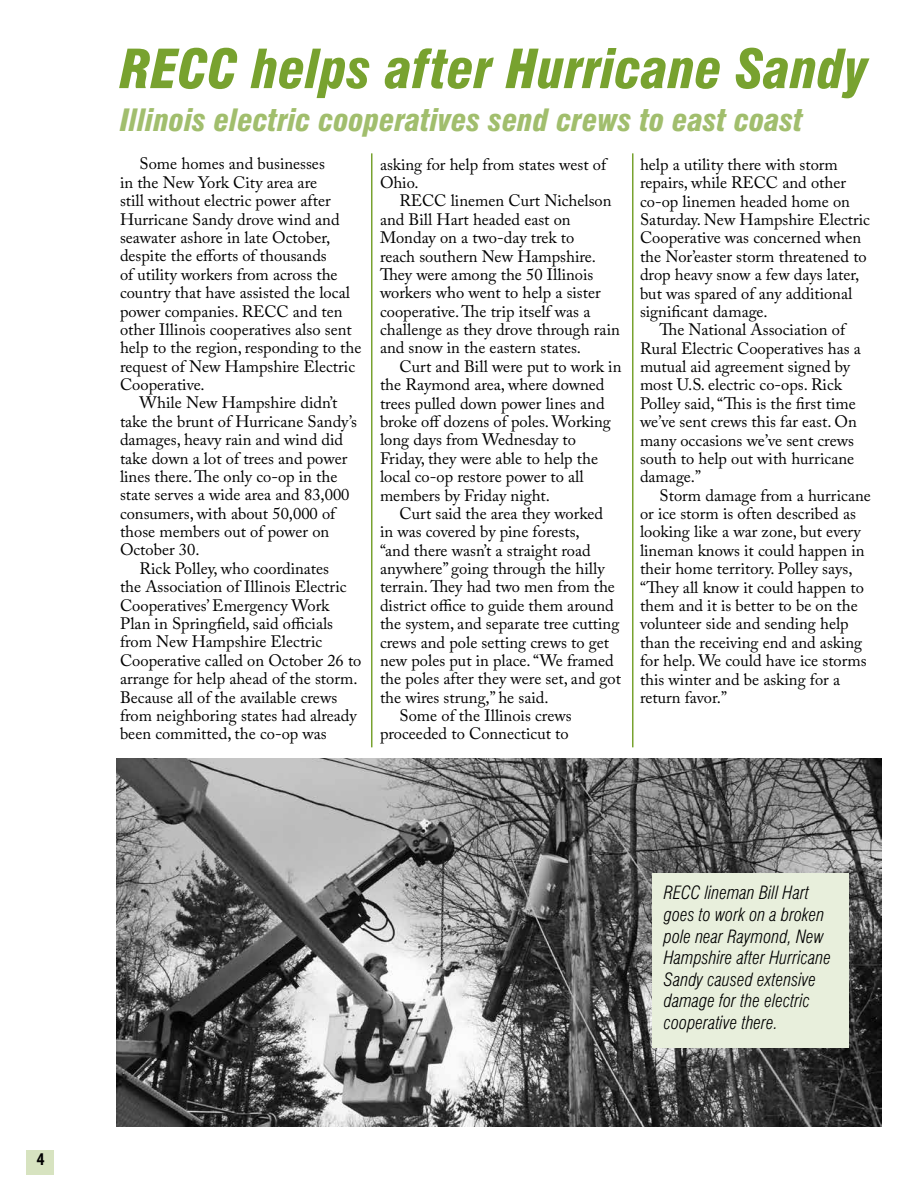
<style>
.page{position:relative;width:918px;height:1188px;background:#fff}
.page>*{position:absolute;margin:0;border:0;box-sizing:border-box;transform-origin:0 0}
.t1{font:italic 900 condensed 52.5px "Swiss 721 BT";color:#78a22f}
.t2{font:italic 900 condensed 30px "Swiss 721 BT";color:#a1be6d}
.t3{font:italic 300 condensed 18px/21.6px "Swiss 721 BT";color:#000}
.t4{font:700 condensed 18px "Myriad Pro";color:#000}
.t5{font:16.5px/18.5px "Adobe Caslon Pro";color:#000}
</style>
<div class="page">
<div style="left:27px;top:1150px;width:27px;height:24px;background:#d7e3c0"></div>
<img style="left:117px;top:759px;width:765px;height:367px">
<hr style="left:371px;top:153px;width:1px;height:594px;background:#78a22f">
<hr style="left:632px;top:153px;width:1px;height:594px;background:#78a22f">
<div style="left:652px;top:873px;width:197px;height:175px;background:#e8efdc"></div>
<p class="t4" style="left:37px;top:1147px;width:9px">4</p>
<h1 class="t1" style="left:120px;top:38px;width:750px">RECC helps after Hurricane Sandy</h1>
<h2 class="t2" style="left:120px;top:102px;width:685px">Illinois electric cooperatives send crews to east coast</h2>
<p class="t5" style="left:120px;top:155px;width:243px;text-indent:20px">Some homes and businesses<br>in the New York City area are<br>still without electric power after<br>Hurricane Sandy drove wind and seawater ashore in late October, despite the efforts of thousands<br>of utility workers from across the country that have assisted the local power companies. RECC and ten other Illinois cooperatives also sent help to the region, responding to the request of New Hampshire Electric<br>Cooperative.</p>
<p class="t5" style="left:140px;top:394px;width:200px">While New Hampshire didn’t</p>
<p class="t5" style="left:120px;top:412px;width:239px">take the brunt of Hurricane Sandy’s</p>
<p class="t5" style="left:120px;top:430px;width:225px">damages, heavy rain and wind did</p>
<p class="t5" style="left:120px;top:449px;width:229px">take down a lot of trees and power</p>
<p class="t5" style="left:120px;top:467px;width:219px">lines there. The only co-op in the</p>
<p class="t5" style="left:120px;top:485px;width:231px">state serves a wide area and 83,000</p>
<p class="t5" style="left:120px;top:504px;width:217px">consumers, with about 50,000 of</p>
<p class="t5" style="left:120px;top:522px;width:211px">those members out of power on</p>
<p class="t5" style="left:120px;top:541px;width:81px">October 30.</p>
<p class="t5" style="left:140px;top:559px;width:191px">Rick Polley, who coordinates</p>
<p class="t5" style="left:120px;top:577px;width:228px">the Association of Illinois Electric</p>
<p class="t5" style="left:120px;top:596px;width:211px">Cooperatives’ Emergency Work</p>
<p class="t5" style="left:120px;top:614px;width:215px">Plan in Springfield, said officials</p>
<p class="t5" style="left:120px;top:632px;width:204px">from New Hampshire Electric</p>
<p class="t5" style="left:120px;top:651px;width:243px">Cooperative called on October 26 to</p>
<p class="t5" style="left:120px;top:669px;width:239px">arrange for help ahead of the storm.</p>
<p class="t5" style="left:120px;top:688px;width:219px">Because all of the available crews</p>
<p class="t5" style="left:120px;top:706px;width:238px">from neighboring states had already</p>
<p class="t5" style="left:120px;top:724px;width:208px">been committed, the co-op was</p>
<p class="t5" style="left:380px;top:155px;width:228px">asking for help from states west of<br>Ohio.</p>
<p class="t5" style="left:380px;top:192px;width:241px;text-indent:20px">RECC linemen Curt Nichelson and Bill Hart headed east on<br>Monday on a two-day trek to<br>reach southern New Hampshire.<br>They were among the 50 Illinois workers who went to help a sister cooperative. The trip itself was a challenge as they drove through rain and snow in the eastern states.</p>
<p class="t5" style="left:380px;top:357px;width:243px;text-indent:20px">Curt and Bill were put to work in the Raymond area, where downed trees pulled down power lines and broke off dozens of poles. Working long days from Wednesday to<br>Friday, they were able to help the local co-op restore power to all members by Friday night.</p>
<p class="t5" style="left:400px;top:504px;width:205px">Curt said the area they worked</p>
<p class="t5" style="left:380px;top:522px;width:201px">in was covered by pine forests,</p>
<p class="t5" style="left:380px;top:541px;width:212px">“and there wasn’t a straight road</p>
<p class="t5" style="left:380px;top:559px;width:226px">anywhere” going through the hilly</p>
<p class="t5" style="left:380px;top:578px;width:237px">terrain. They had two men from the</p>
<p class="t5" style="left:380px;top:596px;width:235px">district office to guide them around</p>
<p class="t5" style="left:380px;top:614px;width:241px">the system, and separate tree cutting</p>
<p class="t5" style="left:380px;top:633px;width:231px">crews and pole setting crews to get</p>
<p class="t5" style="left:380px;top:651px;width:235px">new poles put in place. “We framed</p>
<p class="t5" style="left:380px;top:669px;width:242px">the poles after they were set, and got</p>
<p class="t5" style="left:380px;top:688px;width:170px">the wires strung,” he said.</p>
<p class="t5" style="left:400px;top:706px;width:174px">Some of the Illinois crews</p>
<p class="t5" style="left:380px;top:725px;width:190px">proceeded to Connecticut to</p>
<p class="t5" style="left:640px;top:155px;width:199px">help a utility there with storm</p>
<p class="t5" style="left:640px;top:173px;width:208px">repairs, while RECC and other</p>
<p class="t5" style="left:640px;top:192px;width:212px">co-op linemen headed home on</p>
<p class="t5" style="left:640px;top:210px;width:232px">Saturday. New Hampshire Electric</p>
<p class="t5" style="left:640px;top:228px;width:223px">Cooperative was concerned when</p>
<p class="t5" style="left:640px;top:247px;width:228px">the Nor’easter storm threatened to</p>
<p class="t5" style="left:640px;top:265px;width:221px">drop heavy snow a few days later,</p>
<p class="t5" style="left:640px;top:284px;width:214px">but was spared of any additional</p>
<p class="t5" style="left:640px;top:302px;width:129px">significant damage.</p>
<p class="t5" style="left:660px;top:320px;width:187px">The National Association of</p>
<p class="t5" style="left:640px;top:339px;width:222px">Rural Electric Cooperatives has a</p>
<p class="t5" style="left:640px;top:357px;width:212px">mutual aid agreement signed by</p>
<p class="t5" style="left:640px;top:376px;width:204px">most U.S. electric co-ops. Rick</p>
<p class="t5" style="left:640px;top:394px;width:217px">Polley said, “This is the first time</p>
<p class="t5" style="left:640px;top:412px;width:218px">we’ve sent crews this far east. On</p>
<p class="t5" style="left:640px;top:431px;width:216px">many occasions we’ve sent crews</p>
<p class="t5" style="left:640px;top:449px;width:216px">south to help out with hurricane</p>
<p class="t5" style="left:640px;top:467px;width:63px">damage.”</p>
<p class="t5" style="left:660px;top:486px;width:213px">Storm damage from a hurricane</p>
<p class="t5" style="left:640px;top:504px;width:217px">or ice storm is often described as</p>
<p class="t5" style="left:640px;top:523px;width:222px">looking like a war zone, but every</p>
<p class="t5" style="left:640px;top:541px;width:226px">lineman knows it could happen in</p>
<p class="t5" style="left:640px;top:559px;width:214px">their home territory. Polley says,</p>
<p class="t5" style="left:640px;top:578px;width:225px">“They all know it could happen to</p>
<p class="t5" style="left:640px;top:596px;width:219px">them and it is better to be on the</p>
<p class="t5" style="left:640px;top:614px;width:210px">volunteer side and sending help</p>
<p class="t5" style="left:640px;top:633px;width:224px">than the receiving end and asking</p>
<p class="t5" style="left:640px;top:651px;width:228px">for help. We could have ice storms</p>
<p class="t5" style="left:640px;top:670px;width:202px">this winter and be asking for a</p>
<p class="t5" style="left:640px;top:688px;width:89px">return favor.”</p>
<p class="t3" style="left:664px;top:882px;width:169px">RECC lineman Bill Hart goes to work on a broken pole near Raymond, New<br>Hampshire after Hurricane<br>Sandy caused extensive damage for the electric cooperative there.</p>
</div>
